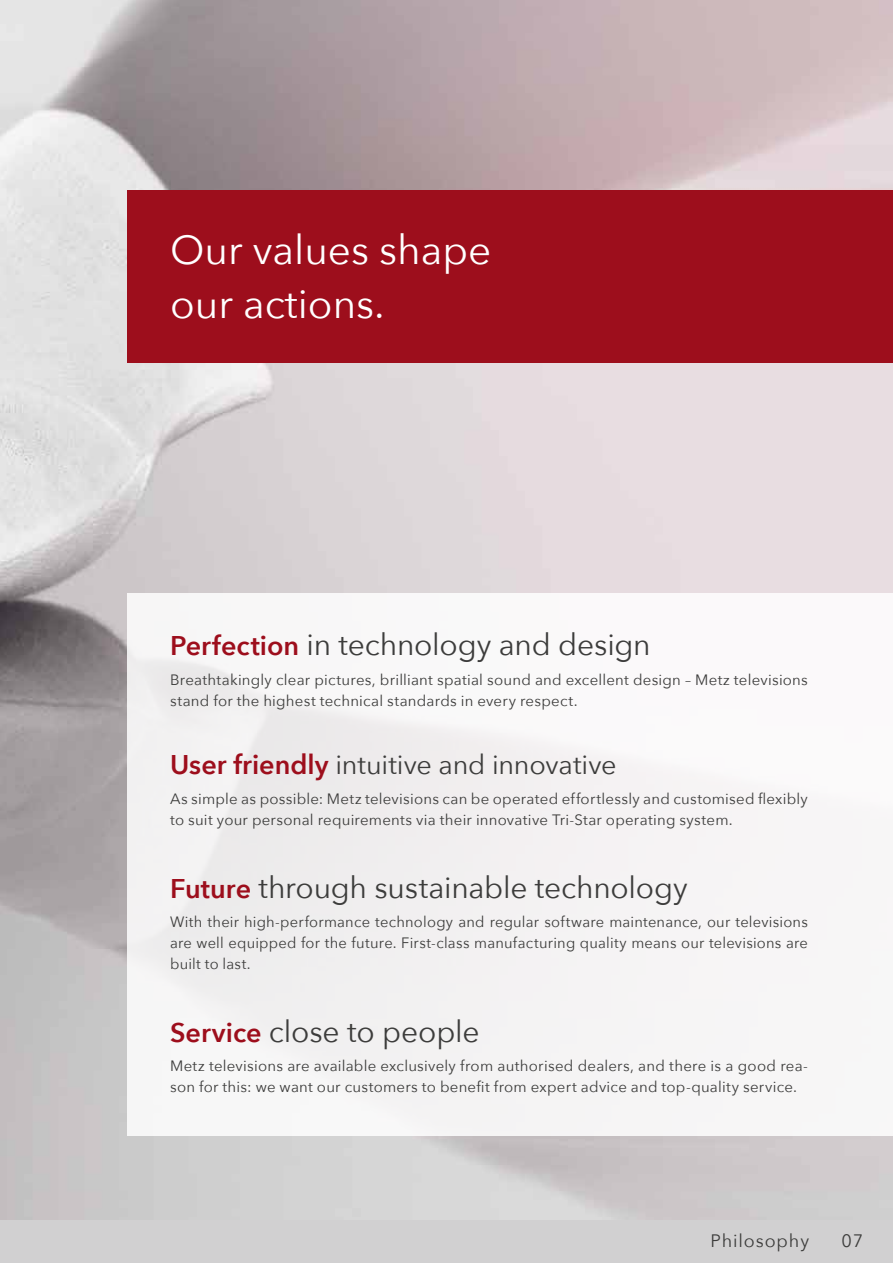
<style>
.page{position:relative;width:893px;height:1263px;background:#fff}
.page>*{position:absolute;margin:0;border:0;box-sizing:border-box;transform-origin:0 0}
.t1{font:40.5px/54px "Avenir Next";color:#fff}
.t2{font:30px "Avenir Next";letter-spacing:-.01em;color:#3c3c3b}
.t3{font:27px "Avenir Next";letter-spacing:-.005em;color:#3c3c3b}
.t4{font:18px "Avenir Next";letter-spacing:.05em;color:#3c3c3b}
.t5{font:15px/21px "Avenir Next";letter-spacing:.015em;color:#3c3c3b}
.s1{font-weight:600;font-size:27px;color:#9d0e1c}
.s2{font-weight:600;color:#9d0e1c}
</style>
<div class="page">
<img style="left:0;top:0;width:893px;height:1220px">
<div style="left:0;top:1220px;width:893px;height:43px;background:#d1d0d1"></div>
<div style="left:128px;top:593px;width:765px;height:542px;background:#f6f4f5"></div>
<div style="left:128px;top:190px;width:765px;height:172px;background:#9d0e1c"></div>
<h1 class="t1" style="left:170px;top:221px;width:323px">Our values shape our actions.</h1>
<h2 class="t2" style="left:170px;top:619px;width:482px"><span class="s1">Perfection</span> in technology and design</h2>
<p class="t5" style="left:170px;top:668px;width:639px">Breathtakingly clear pictures, brilliant spatial sound and excellent design – Metz televisions stand for the highest technical standards in every respect.</p>
<h3 class="t3" style="left:170px;top:742px;width:448px"><span class="s2">User friendly</span> intuitive and innovative</h3>
<p class="t5" style="left:170px;top:787px;width:639px">As simple as possible: Metz televisions can be operated effortlessly and customised flexibly to suit your personal requirements via their innovative Tri-Star operating system.</p>
<h2 class="t2" style="left:170px;top:862px;width:519px"><span class="s1">Future</span> through sustainable technology</h2>
<p class="t5" style="left:170px;top:911px;width:639px;text-align:justify">With their high-performance technology and regular software maintenance, our televisions are well equipped for the future. First-class manufacturing quality means our televisions are built to last.</p>
<h2 class="t2" style="left:170px;top:1006px;width:311px"><span class="s1">Service</span> close to people</h2>
<p class="t5" style="left:170px;top:1055px;width:639px">Metz televisions are available exclusively from authorised dealers, and there is a good rea&shy;son for this: we want our customers to benefit from expert advice and top-quality service.</p>
<p class="t4" style="left:710px;top:1225px;width:100px">Philosophy</p>
<p class="t4" style="left:841px;top:1225px;width:23px">07</p>
</div>
